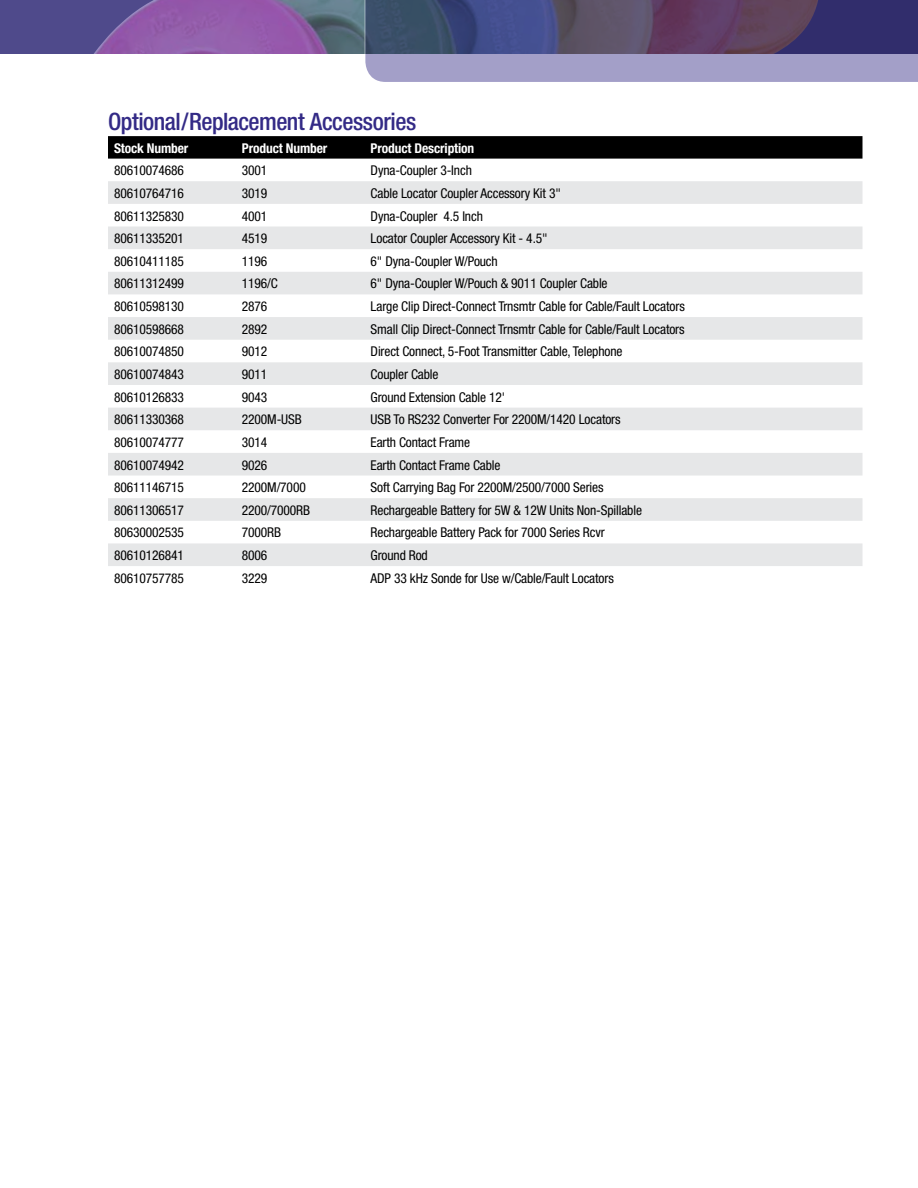
<style>
.page{position:relative;width:918px;height:1188px;background:#fff}
.page>*{position:absolute;margin:0;border:0;box-sizing:border-box;transform-origin:0 0}
.t1{font:500 condensed 24px "Helvetica Neue";letter-spacing:-.02em;color:#332a86}
.t2{font:condensed 13.5px "Helvetica Neue";letter-spacing:-.01em;color:#000}
.t3{font:700 condensed 13.5px "Helvetica Neue";letter-spacing:-.01em;color:#fff}
</style>
<div class="page">
<svg style="left:108px;top:136px;width:754px;height:23px;background:#050505"></svg>
<svg style="left:108px;top:181px;width:754px;height:385px;fill:#e6e7e8"></svg>
<div style="left:0;top:0;width:918px;height:54px;background:#4f4a8b"></div>
<img style="left:94px;top:0;width:271px;height:54px">
<svg style="left:365px;top:0;width:553px;height:82px;background:#68638b"></svg>
<h1 class="t1" style="left:108px;top:107px;width:310px">Optional/Replacement Accessories</h1>
<p class="t3" style="left:114px;top:140px;width:76px">Stock Number</p>
<p class="t3" style="left:242px;top:140px;width:87px">Product Number</p>
<p class="t3" style="left:371px;top:140px;width:105px">Product Description</p>
<p class="t2" style="left:114px;top:163px;width:71px">80610074686</p>
<p class="t2" style="left:242px;top:163px;width:27px">3001</p>
<p class="t2" style="left:371px;top:163px;width:103px">Dyna-Coupler 3-Inch</p>
<p class="t2" style="left:114px;top:185px;width:71px">80610764716</p>
<p class="t2" style="left:242px;top:185px;width:27px">3019</p>
<p class="t2" style="left:371px;top:185px;width:192px">Cable Locator Coupler Accessory Kit 3"</p>
<p class="t2" style="left:114px;top:208px;width:71px">80611325830</p>
<p class="t2" style="left:242px;top:208px;width:27px">4001</p>
<p class="t2" style="left:371px;top:208px;width:114px">Dyna-Coupler 4.5 Inch</p>
<p class="t2" style="left:114px;top:231px;width:71px">80611335201</p>
<p class="t2" style="left:242px;top:231px;width:27px">4519</p>
<p class="t2" style="left:371px;top:231px;width:178px">Locator Coupler Accessory Kit - 4.5"</p>
<p class="t2" style="left:114px;top:253px;width:71px">80610411185</p>
<p class="t2" style="left:242px;top:253px;width:27px">1196</p>
<p class="t2" style="left:371px;top:253px;width:129px">6" Dyna-Coupler W/Pouch</p>
<p class="t2" style="left:114px;top:276px;width:71px">80611312499</p>
<p class="t2" style="left:242px;top:276px;width:38px">1196/C</p>
<p class="t2" style="left:371px;top:276px;width:239px">6" Dyna-Coupler W/Pouch &amp; 9011 Coupler Cable</p>
<p class="t2" style="left:114px;top:298px;width:71px">80610598130</p>
<p class="t2" style="left:242px;top:298px;width:27px">2876</p>
<p class="t2" style="left:371px;top:298px;width:316px">Large Clip Direct-Connect Trnsmtr Cable for Cable/Fault Locators</p>
<p class="t2" style="left:114px;top:321px;width:71px">80610598668</p>
<p class="t2" style="left:242px;top:321px;width:27px">2892</p>
<p class="t2" style="left:371px;top:321px;width:315px">Small Clip Direct-Connect Trnsmtr Cable for Cable/Fault Locators</p>
<p class="t2" style="left:114px;top:344px;width:71px">80610074850</p>
<p class="t2" style="left:242px;top:344px;width:27px">9012</p>
<p class="t2" style="left:371px;top:344px;width:253px">Direct Connect, 5-Foot Transmitter Cable, Telephone</p>
<p class="t2" style="left:114px;top:366px;width:71px">80610074843</p>
<p class="t2" style="left:242px;top:366px;width:27px">9011</p>
<p class="t2" style="left:371px;top:366px;width:69px">Coupler Cable</p>
<p class="t2" style="left:114px;top:389px;width:71px">80610126833</p>
<p class="t2" style="left:242px;top:389px;width:27px">9043</p>
<p class="t2" style="left:371px;top:389px;width:136px">Ground Extension Cable 12'</p>
<p class="t2" style="left:114px;top:412px;width:71px">80611330368</p>
<p class="t2" style="left:242px;top:412px;width:61px">2200M-USB</p>
<p class="t2" style="left:371px;top:412px;width:251px">USB To RS232 Converter For 2200M/1420 Locators</p>
<p class="t2" style="left:114px;top:434px;width:71px">80610074777</p>
<p class="t2" style="left:242px;top:434px;width:27px">3014</p>
<p class="t2" style="left:371px;top:434px;width:101px">Earth Contact Frame</p>
<p class="t2" style="left:114px;top:457px;width:71px">80610074942</p>
<p class="t2" style="left:242px;top:457px;width:27px">9026</p>
<p class="t2" style="left:371px;top:457px;width:131px">Earth Contact Frame Cable</p>
<p class="t2" style="left:114px;top:480px;width:71px">80611146715</p>
<p class="t2" style="left:242px;top:480px;width:65px">2200M/7000</p>
<p class="t2" style="left:371px;top:480px;width:234px">Soft Carrying Bag For 2200M/2500/7000 Series</p>
<p class="t2" style="left:114px;top:502px;width:71px">80611306517</p>
<p class="t2" style="left:242px;top:502px;width:70px">2200/7000RB</p>
<p class="t2" style="left:371px;top:502px;width:273px">Rechargeable Battery for 5W &amp; 12W Units Non-Spillable</p>
<p class="t2" style="left:114px;top:525px;width:71px">80630002535</p>
<p class="t2" style="left:242px;top:525px;width:41px">7000RB</p>
<p class="t2" style="left:371px;top:525px;width:236px">Rechargeable Battery Pack for 7000 Series Rcvr</p>
<p class="t2" style="left:114px;top:548px;width:71px">80610126841</p>
<p class="t2" style="left:242px;top:548px;width:27px">8006</p>
<p class="t2" style="left:371px;top:548px;width:59px">Ground Rod</p>
<p class="t2" style="left:114px;top:570px;width:71px">80610757785</p>
<p class="t2" style="left:242px;top:570px;width:27px">3229</p>
<p class="t2" style="left:371px;top:570px;width:245px">ADP 33 kHz Sonde for Use w/Cable/Fault Locators</p>
</div>
